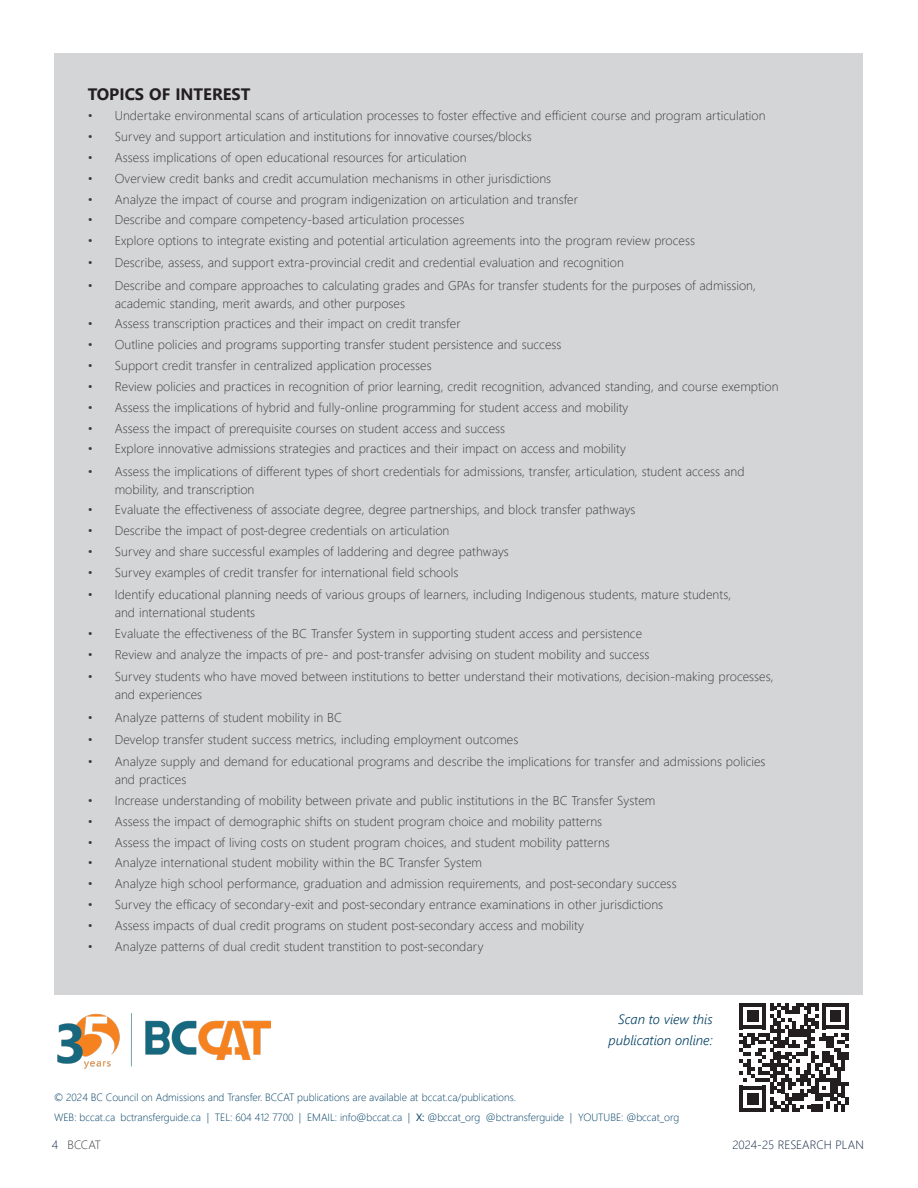
<style>
.page{position:relative;width:918px;height:1188px;background:#fff}
.page>*{position:absolute;margin:0;border:0;box-sizing:border-box;transform-origin:0 0}
.t1{font:700 16.5px "Segoe UI";color:#231f20}
.t2{font:italic 300 13.5px "Segoe UI";color:#003f63}
.t3{font:300 12.75px/18px "Segoe UI";letter-spacing:.005em;color:#3a3d3f}
.t4{font:300 12px "Segoe UI";color:#152944}
.t5{font:300 12px "Segoe UI";letter-spacing:-.02em;color:#3a3d3f}
.t6{font:300 10.5px "Segoe UI";color:#003f63}
.s1{font-weight:400}
.s2{color:#152944}
</style>
<div class="page">
<div style="left:54px;top:54px;width:809px;height:941px;background:#d4d5d7"></div>
<img style="left:57px;top:1013px;width:213px;height:56px">
<svg style="left:740px;top:1003px;width:109px;height:109px"></svg>
<p class="t1" style="left:88px;top:78px;width:164px">TOPICS OF INTEREST</p>
<p class="t3" style="left:88px;top:106px;width:679px">• Undertake environmental scans of articulation processes to foster effective and efficient course and program articulation</p>
<p class="t3" style="left:88px;top:126px;width:446px">• Survey and support articulation and institutions for innovative courses/blocks</p>
<p class="t3" style="left:88px;top:147px;width:380px">• Assess implications of open educational resources for articulation</p>
<p class="t3" style="left:88px;top:168px;width:465px">• Overview credit banks and credit accumulation mechanisms in other jurisdictions</p>
<p class="t3" style="left:88px;top:189px;width:492px">• Analyze the impact of course and program indigenization on articulation and transfer</p>
<p class="t3" style="left:88px;top:210px;width:378px">• Describe and compare competency-based articulation processes</p>
<p class="t3" style="left:88px;top:231px;width:609px">• Explore options to integrate existing and potential articulation agreements into the program review process</p>
<p class="t3" style="left:88px;top:253px;width:538px">• Describe, assess, and support extra-provincial credit and credential evaluation and recognition</p>
<p class="t3" style="left:115px;top:275px;width:643px;text-indent:-27px">• Describe and compare approaches to calculating grades and GPAs for transfer students for the purposes of admission, academic standing, merit awards, and other purposes</p>
<p class="t3" style="left:88px;top:314px;width:374px">• Assess transcription practices and their impact on credit transfer</p>
<p class="t3" style="left:88px;top:334px;width:475px">• Outline policies and programs supporting transfer student persistence and success</p>
<p class="t3" style="left:88px;top:355px;width:345px">• Support credit transfer in centralized application processes</p>
<p class="t3" style="left:88px;top:376px;width:692px">• Review policies and practices in recognition of prior learning, credit recognition, advanced standing, and course exemption</p>
<p class="t3" style="left:88px;top:397px;width:542px">• Assess the implications of hybrid and fully-online programming for student access and mobility</p>
<p class="t3" style="left:88px;top:418px;width:419px">• Assess the impact of prerequisite courses on student access and success</p>
<p class="t3" style="left:88px;top:439px;width:540px">• Explore innovative admissions strategies and practices and their impact on access and mobility</p>
<p class="t3" style="left:115px;top:461px;width:631px;text-indent:-27px">• Assess the implications of different types of short credentials for admissions, transfer, articulation, student access and mobility, and transcription</p>
<p class="t3" style="left:88px;top:500px;width:549px">• Evaluate the effectiveness of associate degree, degree partnerships, and block transfer pathways</p>
<p class="t3" style="left:88px;top:521px;width:363px">• Describe the impact of post-degree credentials on articulation</p>
<p class="t3" style="left:88px;top:541px;width:423px">• Survey and share successful examples of laddering and degree pathways</p>
<p class="t3" style="left:88px;top:562px;width:372px">• Survey examples of credit transfer for international field schools</p>
<p class="t3" style="left:115px;top:584px;width:618px;text-indent:-27px">• Identify educational planning needs of various groups of learners, including Indigenous students, mature students, and international students</p>
<p class="t3" style="left:88px;top:623px;width:556px">• Evaluate the effectiveness of the BC Transfer System in supporting student access and persistence</p>
<p class="t3" style="left:88px;top:644px;width:563px">• Review and analyze the impacts of pre- and post-transfer advising on student mobility and success</p>
<p class="t3" style="left:115px;top:666px;width:660px;text-indent:-27px">• Survey students who have moved between institutions to better understand their motivations, decision-making processes, and experiences</p>
<p class="t3" style="left:88px;top:707px;width:256px">• Analyze patterns of student mobility in BC</p>
<p class="t3" style="left:88px;top:729px;width:432px">• Develop transfer student success metrics, including employment outcomes</p>
<p class="t3" style="left:115px;top:751px;width:652px;text-indent:-27px">• Analyze supply and demand for educational programs and describe the implications for transfer and admissions policies and practices</p>
<p class="t3" style="left:88px;top:790px;width:569px">• Increase understanding of mobility between private and public institutions in the BC Transfer System</p>
<p class="t3" style="left:88px;top:811px;width:516px">• Assess the impact of demographic shifts on student program choice and mobility patterns</p>
<p class="t3" style="left:88px;top:832px;width:524px">• Assess the impact of living costs on student program choices, and student mobility patterns</p>
<p class="t3" style="left:88px;top:853px;width:396px">• Analyze international student mobility within the BC Transfer System</p>
<p class="t3" style="left:88px;top:874px;width:590px">• Analyze high school performance, graduation and admission requirements, and post-secondary success</p>
<p class="t3" style="left:88px;top:894px;width:577px">• Survey the efficacy of secondary-exit and post-secondary entrance examinations in other jurisdictions</p>
<p class="t3" style="left:88px;top:915px;width:498px">• Assess impacts of dual credit programs on student post-secondary access and mobility</p>
<p class="t3" style="left:88px;top:936px;width:397px">• Analyze patterns of dual credit student transtition to post-secondary</p>
<p class="t2" style="left:618px;top:1007px;width:96px">Scan to view this</p>
<p class="t2" style="left:609px;top:1028px;width:106px">publication online:</p>
<p class="t6" style="left:54px;top:1087px;width:464px">© 2024 BC Council on Admissions and Transfer. BCCAT publications are available at bccat.ca/publications.</p>
<p class="t6" style="left:54px;top:1107px;width:627px">WEB: bccat.ca bctransferguide.ca | TEL: 604 412 7700 | EMAIL: info@bccat.ca | <span class="s1">X:</span> @bccat_org @bctransferguide | YOUTUBE: @bccat_org</p>
<p class="t5" style="left:52px;top:1134px;width:50px"><span class="s2">4</span> BCCAT</p>
<p class="t4" style="left:732px;top:1134px;width:133px">2024-25 RESEARCH PLAN</p>
</div>
